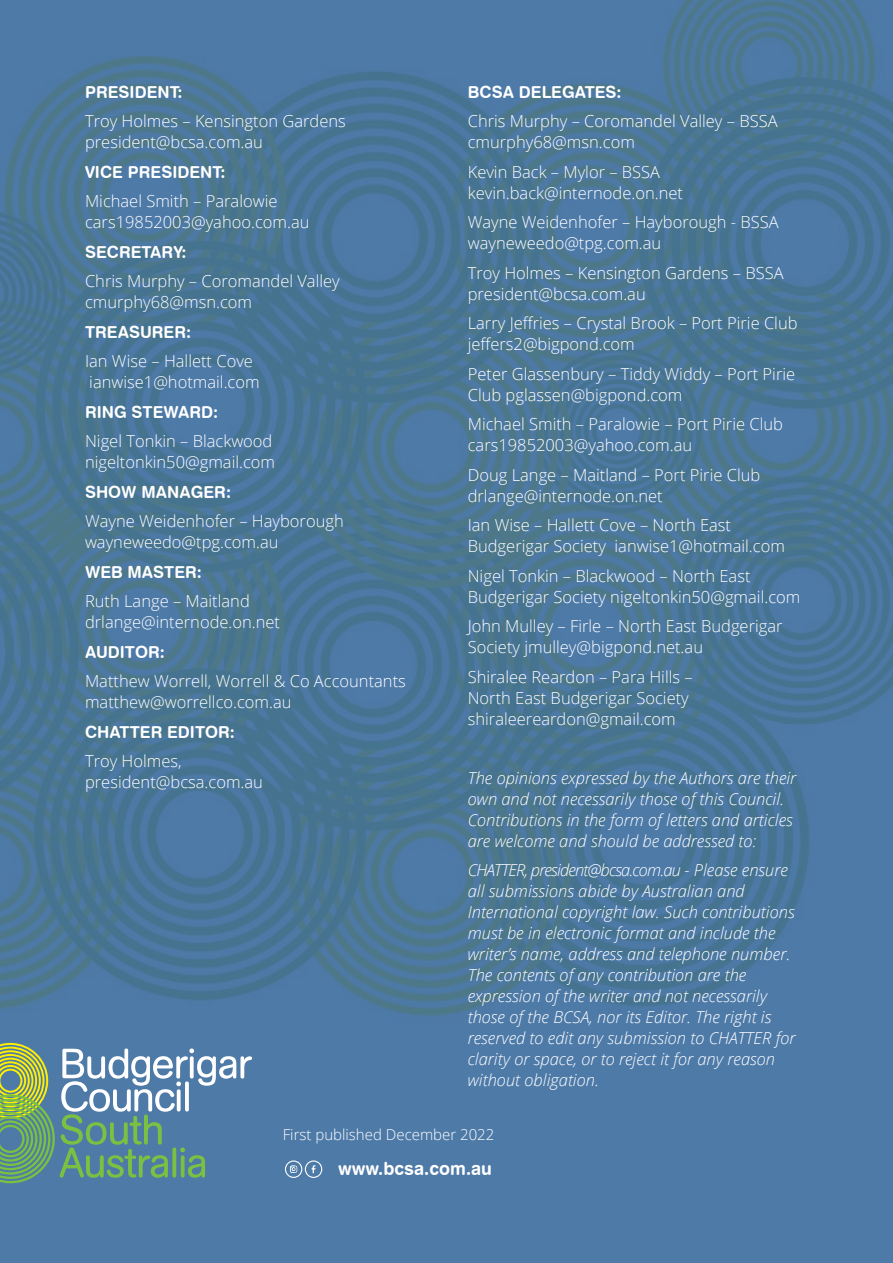
<style>
.page{position:relative;width:893px;height:1263px;background:#4e7aa8}
.page>*{position:absolute;margin:0;border:0;box-sizing:border-box;transform-origin:0 0}
.t1{font:18px "Swiss 721 BT Bold Rounded";color:#fff}
.t2{font:300 16.5px/21px "Open Sans";color:#fff}
.t3{font:italic 300 16.5px/21px "Open Sans";color:#fff}
.t4{font:16.5px "Swiss 721 BT Bold Rounded";color:#fff}
.t5{font:300 15px "Open Sans";color:#fff}
</style>
<div class="page">
<img style="left:0;top:0;width:893px;height:1016px">
<svg style="left:0;top:1043px;width:252px;height:140px"></svg>
<svg style="left:285px;top:1160px;width:37px;height:18px"></svg>
<p class="t4" style="left:85px;top:85px;width:99px">PRESIDENT:</p>
<p class="t2" style="left:85px;top:112px;width:262px">Troy Holmes – Kensington Gardens president@bcsa.com.au</p>
<p class="t4" style="left:85px;top:165px;width:142px">VICE PRESIDENT:</p>
<p class="t2" style="left:85px;top:190px;width:226px">Michael Smith – Paralowie cars19852003@yahoo.com.au</p>
<p class="t4" style="left:85px;top:245px;width:103px">SECRETARY:</p>
<p class="t2" style="left:85px;top:273px;width:256px">Chris Murphy – Coromandel Valley cmurphy68@msn.com</p>
<p class="t4" style="left:85px;top:325px;width:108px">TREASURER:</p>
<p class="t2" style="left:85px;top:353px;width:176px">Ian Wise – Hallett Cove ianwise1@hotmail.com</p>
<p class="t4" style="left:85px;top:405px;width:135px">RING STEWARD:</p>
<p class="t2" style="left:85px;top:433px;width:192px">Nigel Tonkin – Blackwood nigeltonkin50@gmail.com</p>
<p class="t4" style="left:85px;top:485px;width:148px">SHOW MANAGER:</p>
<p class="t2" style="left:85px;top:513px;width:260px">Wayne Weidenhofer – Hayborough wayneweedo@tpg.com.au</p>
<p class="t4" style="left:85px;top:565px;width:118px">WEB MASTER:</p>
<p class="t2" style="left:85px;top:593px;width:197px">Ruth Lange – Maitland drlange@internode.on.net</p>
<p class="t4" style="left:85px;top:645px;width:81px">AUDITOR:</p>
<p class="t2" style="left:85px;top:673px;width:322px">Matthew Worrell, Worrell &amp; Co Accountants matthew@worrellco.com.au</p>
<p class="t4" style="left:85px;top:725px;width:151px">CHATTER EDITOR:</p>
<p class="t2" style="left:85px;top:753px;width:179px">Troy Holmes, president@bcsa.com.au</p>
<p class="t4" style="left:468px;top:85px;width:155px">BCSA DELEGATES:</p>
<p class="t2" style="left:468px;top:112px;width:311px">Chris Murphy – Coromandel Valley – BSSA cmurphy68@msn.com</p>
<p class="t2" style="left:468px;top:163px;width:217px">Kevin Back – Mylor – BSSA kevin.back@internode.on.net</p>
<p class="t2" style="left:468px;top:213px;width:312px">Wayne Weidenhofer – Hayborough - BSSA wayneweedo@tpg.com.au</p>
<p class="t2" style="left:468px;top:264px;width:317px">Troy Holmes – Kensington Gardens – BSSA president@bcsa.com.au</p>
<p class="t2" style="left:468px;top:312px;width:331px">Larry Je昀昀ries – Crystal Brook – Port Pirie Club je昀昀ers2@bigpond.com</p>
<p class="t2" style="left:468px;top:363px;width:329px">Peter Glassenbury – Tiddy Widdy – Port Pirie<br>Club pglassen@bigpond.com</p>
<p class="t2" style="left:468px;top:413px;width:317px">Michael Smith – Paralowie – Port Pirie Club cars19852003@yahoo.com.au</p>
<p class="t2" style="left:468px;top:464px;width:294px">Doug Lange – Maitland – Port Pirie Club drlange@internode.on.net</p>
<p class="t2" style="left:468px;top:516px;width:319px">Ian Wise – Hallett Cove – North East<br>Budgerigar Society ianwise1@hotmail.com</p>
<p class="t2" style="left:468px;top:567px;width:334px">Nigel Tonkin – Blackwood – North East<br>Budgerigar Society nigeltonkin50@gmail.com</p>
<p class="t2" style="left:468px;top:617px;width:316px">John Mulley – Firle – North East Budgerigar<br>Society jmulley@bigpond.net.au</p>
<p class="t2" style="left:468px;top:666px;width:226px">Shiralee Reardon – Para Hills –<br>North East Budgerigar Society shiraleereardon@gmail.com</p>
<p class="t3" style="left:468px;top:769px;width:330px">The opinions expressed by the Authors are their own and not necessarily those of this Council.<br>Contributions in the form of letters and articles are welcome and should be addressed to:</p>
<p class="t3" style="left:468px;top:861px;width:329px">CHATTER, president@bcsa.com.au - Please ensure all submissions abide by Australian and International copyright law. Such contributions must be in electronic format and include the writer’s name, address and telephone number.<br>The contents of any contribution are the expression of the writer and not necessarily those of the BCSA, nor its Editor. The right is reserved to edit any submission to CHATTER for clarity or space, or to reject it for any reason without obligation.</p>
<p class="t5" style="left:283px;top:1128px;width:213px">First published December 2022</p>
<p class="t1" style="left:338px;top:1161px;width:155px">www.bcsa.com.au</p>
</div>
